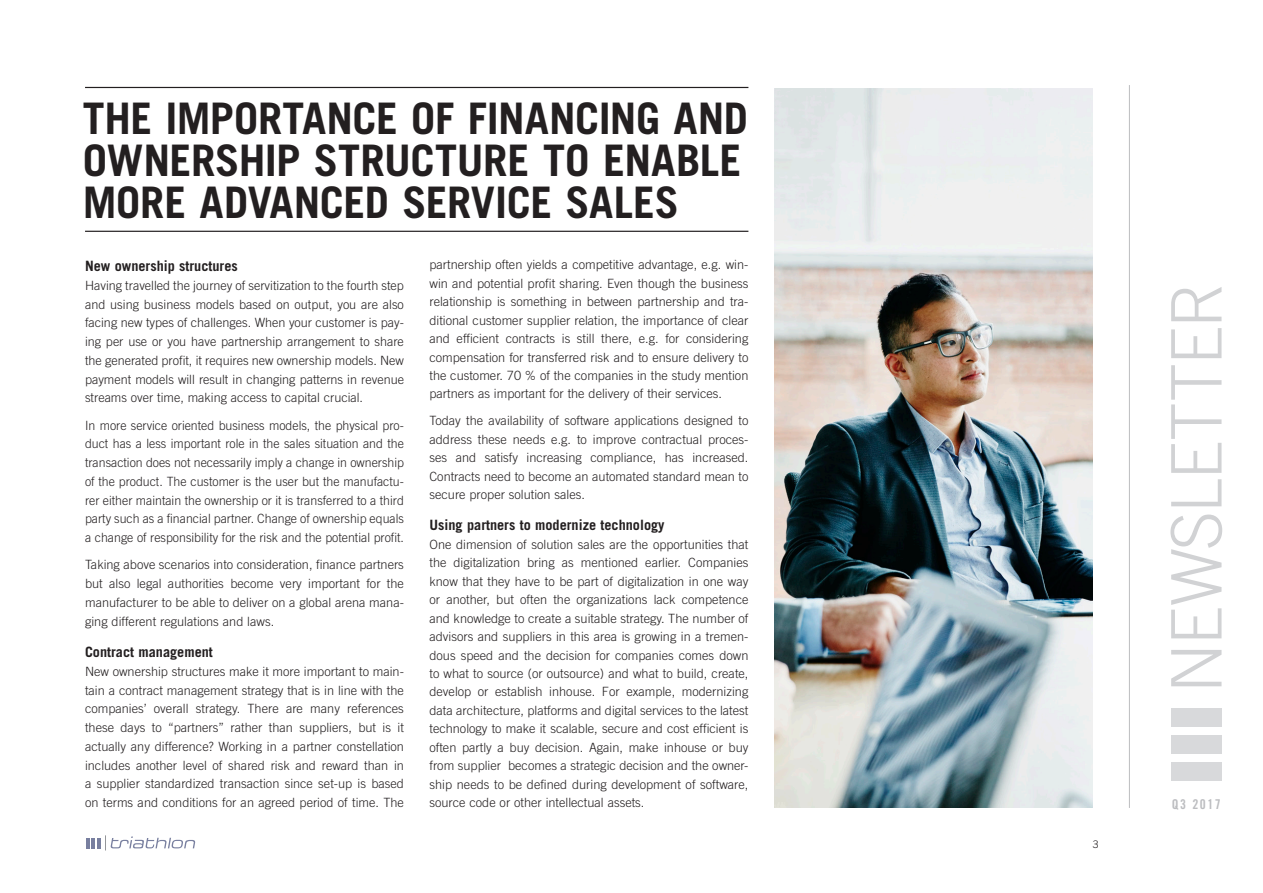
<style>
.page{position:relative;width:1263px;height:893px;background:#fff}
.page>*{position:absolute;margin:0;border:0;box-sizing:border-box;transform-origin:0 0}
.t1{font:300 69.75px "Trade Gothic";letter-spacing:-.025em;color:#d1d2d4}
.t2{font:700 43.5px/42px "Trade Gothic";letter-spacing:-.01em;color:#231f20}
.t3{font:700 14.25px "Trade Gothic";color:#231f20}
.t4{font:13.5px "Trade Gothic Bold Cond Twenty";letter-spacing:.11em;color:#bcbdc0}
.t5{font:300 12.75px/18.5px "Trade Gothic";color:#231f20;text-align:justify}
.t6{font:300 10.5px "Trade Gothic";color:#231f20}
</style>
<div class="page">
<hr style="left:1129px;top:85px;width:1px;height:723px;background:#bcbdc0">
<div style="left:1171px;top:708px;width:50px;height:18px;background:#d8d9db"></div>
<div style="left:1171px;top:735px;width:50px;height:18px;background:#d8d9db"></div>
<div style="left:1171px;top:762px;width:50px;height:19px;background:#d8d9db"></div>
<svg style="left:86px;top:838px;width:3px;height:10px"></svg>
<hr style="left:91px;top:838px;width:4px;height:10px;background:#787f9f">
<svg style="left:97px;top:835px;width:98px;height:15px"></svg>
<hr style="left:85px;top:87px;width:663px;height:1px;background:#231f20">
<hr style="left:85px;top:231px;width:663px;height:1px;background:#231f20">
<img style="left:774px;top:88px;width:319px;height:720px">
<p class="t2" style="left:83px;top:96px;width:666px">THE IMPORTANCE OF FINANCING AND<br>OWNERSHIP STRUCTURE TO ENABLE<br>MORE ADVANCED SERVICE SALES</p>
<p class="t3" style="left:85px;top:257px;width:154px">New ownership structures</p>
<p class="t5" style="left:85px;top:276px;width:320px">Having travelled the journey of servitization to the fourth step and using business models based on output, you are also facing new types of challenges. When your customer is pay&shy;ing per use or you have partnership arrangement to share the generated profit, it requires new ownership models. New payment models will result in changing patterns in revenue streams over time, making access to capital crucial.</p>
<p class="t5" style="left:85px;top:415px;width:320px">In more service oriented business models, the physical pro&shy;duct has a less important role in the sales situation and the transaction does not necessarily imply a change in ownership of the product. The customer is the user but the manufactu&shy;rer either maintain the ownership or it is transferred to a third party such as a financial partner. Change of ownership equals a change of responsibility for the risk and the potential profit.</p>
<p class="t5" style="left:85px;top:555px;width:320px">Taking above scenarios into consideration, finance partners but also legal authorities become very important for the manufacturer to be able to deliver on a global arena mana&shy;ging different regulations and laws.</p>
<p class="t3" style="left:85px;top:643px;width:129px">Contract management</p>
<p class="t5" style="left:85px;top:662px;width:320px">New ownership structures make it more important to main&shy;tain a contract management strategy that is in line with the companies’ overall strategy. There are many references these days to “partners” rather than suppliers, but is it actually any difference? Working in a partner constellation includes another level of shared risk and reward than in a supplier standardized transaction since set-up is based on terms and conditions for an agreed period of time. The</p>
<p class="t5" style="left:429px;top:255px;width:320px">partnership often yields a competitive advantage, e.g. win&shy;win and potential profit sharing. Even though the business relationship is something in between partnership and tra&shy;ditional customer supplier relation, the importance of clear and efficient contracts is still there, e.g. for considering compensation for transferred risk and to ensure delivery to the customer. 70 % of the companies in the study mention partners as important for the delivery of their services.</p>
<p class="t5" style="left:429px;top:411px;width:320px">Today the availability of software applications designed to address these needs e.g. to improve contractual proces&shy;ses and satisfy increasing compliance, has increased.<br>Contracts need to become an automated standard mean to secure proper solution sales.</p>
<p class="t3" style="left:429px;top:517px;width:237px">Using partners to modernize technology</p>
<p class="t5" style="left:429px;top:535px;width:320px">One dimension of solution sales are the opportunities that the digitalization bring as mentioned earlier. Companies know that they have to be part of digitalization in one way or another, but often the organizations lack competence and knowledge to create a suitable strategy. The number of advisors and suppliers in this area is growing in a tremen&shy;dous speed and the decision for companies comes down to what to source (or outsource) and what to build, create, develop or establish inhouse. For example, modernizing data architecture, platforms and digital services to the latest technology to make it scalable, secure and cost efficient is often partly a buy decision. Again, make inhouse or buy from supplier becomes a strategic decision and the owner&shy;ship needs to be defined during development of software, source code or other intellectual assets.</p>
<p class="t6" style="left:1093px;top:838px;width:7px">3</p>
<p class="t1" style="left:1155px;top:693px;width:413px;rotate:-90deg">NEWSLETTER</p>
<p class="t4" style="left:1172px;top:796px;width:50px">Q3 2017</p>
</div>
